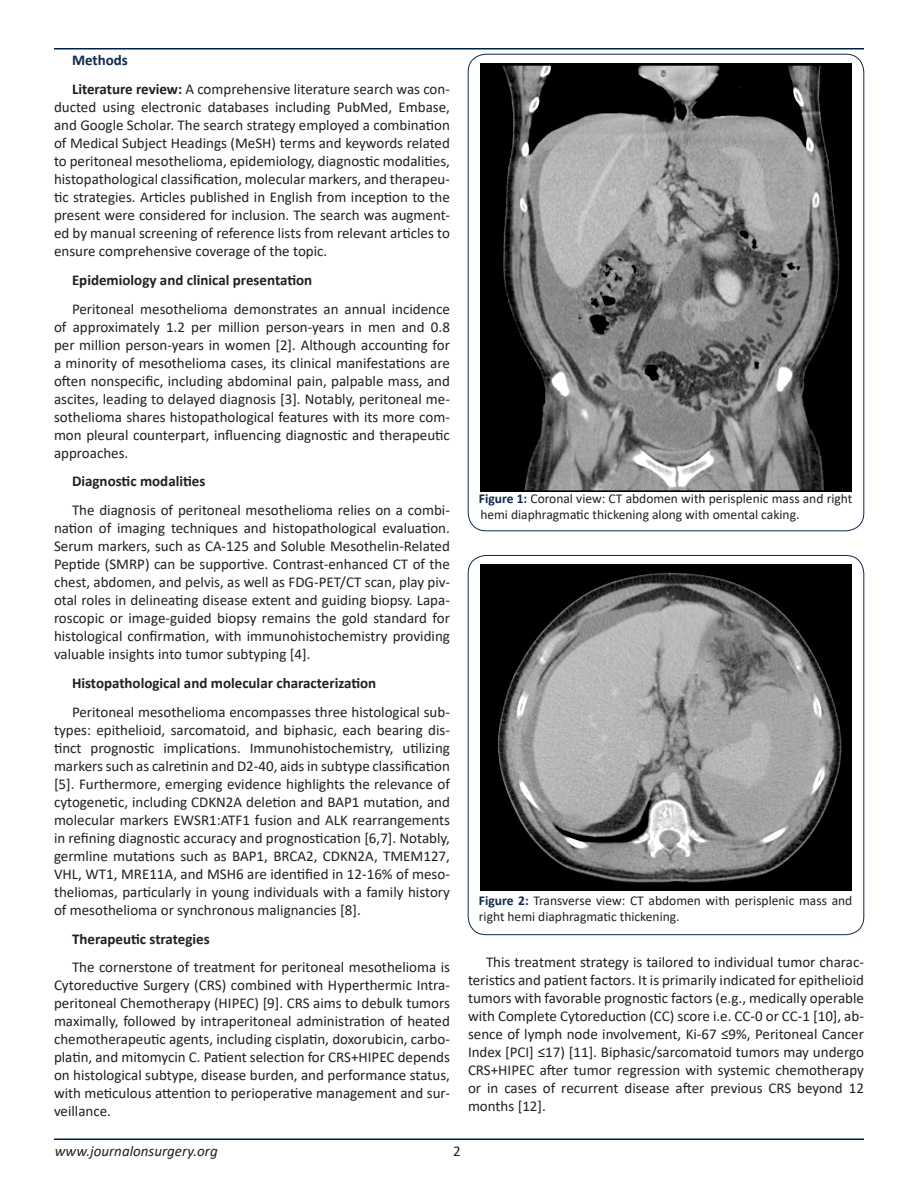
<style>
.page{position:relative;width:918px;height:1188px;background:#fff}
.page>*{position:absolute;margin:0;border:0;box-sizing:border-box;transform-origin:0 0}
.t1{font:15px/18px "Calibri";color:#231f20;text-align:justify}
.t2{font:700 15px "Calibri";color:#231f20}
.t3{font:italic 15px "Calibri";color:#231f20}
.t4{font:700 15px "Calibri";color:#11284e}
.t5{font:13.5px/16.5px "Calibri";color:#231f20}
.s1{font-weight:700}
.s2{font-weight:700;color:#11284e}
</style>
<div class="page">
<hr style="left:54px;top:48px;width:810px;height:2px;background:#002147">
<hr style="left:54px;top:1138px;width:810px;height:2px;background:#002147">
<img style="left:481px;top:63px;width:370px;height:428px">
<img style="left:481px;top:565px;width:370px;height:325px">
<p class="t4" style="left:72px;top:50px;width:57px">Methods</p>
<p class="t1" style="left:54px;top:80px;width:397px;text-indent:18px"><span class="s1">Literature review:</span> A comprehensive literature search was con&shy;ducted using electronic databases including PubMed, Embase, and Google Scholar. The search strategy employed a combination of Medical Subject Headings (MeSH) terms and keywords related to peritoneal mesothelioma, epidemiology, diagnostic modalities, histopathological classification, molecular markers, and therapeu&shy;tic strategies. Articles published in English from inception to the present were considered for inclusion. The search was augment&shy;ed by manual screening of reference lists from relevant articles to ensure comprehensive coverage of the topic.</p>
<p class="t2" style="left:72px;top:269px;width:242px">Epidemiology and clinical presentation</p>
<p class="t1" style="left:54px;top:299px;width:397px;text-indent:18px">Peritoneal mesothelioma demonstrates an annual incidence of approximately 1.2 per million person-years in men and 0.8 per million person-years in women [2]. Although accounting for a minority of mesothelioma cases, its clinical manifestations are often nonspecific, including abdominal pain, palpable mass, and ascites, leading to delayed diagnosis [3]. Notably, peritoneal me&shy;sothelioma shares histopathological features with its more com&shy;mon pleural counterpart, influencing diagnostic and therapeutic approaches.</p>
<p class="t2" style="left:72px;top:471px;width:135px">Diagnostic modalities</p>
<p class="t1" style="left:54px;top:501px;width:398px;text-indent:18px">The diagnosis of peritoneal mesothelioma relies on a combi&shy;nation of imaging techniques and histopathological evaluation.<br>Serum markers, such as CA-125 and Soluble Mesothelin-Related Peptide (SMRP) can be supportive. Contrast-enhanced CT of the chest, abdomen, and pelvis, as well as FDG-PET/CT scan, play piv&shy;otal roles in delineating disease extent and guiding biopsy. Lapa&shy;roscopic or image-guided biopsy remains the gold standard for histological confirmation, with immunohistochemistry providing valuable insights into tumor subtyping [4].</p>
<p class="t2" style="left:72px;top:672px;width:306px">Histopathological and molecular characterization</p>
<p class="t1" style="left:54px;top:702px;width:398px;text-indent:18px">Peritoneal mesothelioma encompasses three histological sub&shy;types: epithelioid, sarcomatoid, and biphasic, each bearing dis&shy;tinct prognostic implications. Immunohistochemistry, utilizing markers such as calretinin and D2-40, aids in subtype classification [5]. Furthermore, emerging evidence highlights the relevance of cytogenetic, including CDKN2A deletion and BAP1 mutation, and molecular markers EWSR1:ATF1 fusion and ALK rearrangements in refining diagnostic accuracy and prognostication [6,7]. Notably, germline mutations such as BAP1, BRCA2, CDKN2A, TMEM127, VHL, WT1, MRE11A, and MSH6 are identified in 12-16% of meso&shy;theliomas, particularly in young individuals with a family history of mesothelioma or synchronous malignancies [8].</p>
<p class="t2" style="left:72px;top:928px;width:139px">Therapeutic strategies</p>
<p class="t1" style="left:54px;top:958px;width:397px;text-indent:18px">The cornerstone of treatment for peritoneal mesothelioma is Cytoreductive Surgery (CRS) combined with Hyperthermic Intra&shy;peritoneal Chemotherapy (HIPEC) [9]. CRS aims to debulk tumors maximally, followed by intraperitoneal administration of heated chemotherapeutic agents, including cisplatin, doxorubicin, carbo&shy;platin, and mitomycin C. Patient selection for CRS+HIPEC depends on histological subtype, disease burden, and performance status, with meticulous attention to perioperative management and sur&shy;veillance.</p>
<p class="t5" style="left:479px;top:489px;width:375px"><span class="s2">Figure 1:</span> Coronal view: CT abdomen with perisplenic mass and right hemi diaphragmatic thickening along with omental caking.</p>
<p class="t5" style="left:479px;top:892px;width:375px"><span class="s2">Figure 2:</span> Transverse view: CT abdomen with perisplenic mass and right hemi diaphragmatic thickening.</p>
<p class="t1" style="left:468px;top:952px;width:398px;text-indent:18px">This treatment strategy is tailored to individual tumor charac&shy;teristics and patient factors. It is primarily indicated for epithelioid tumors with favorable prognostic factors (e.g., medically operable with Complete Cytoreduction (CC) score i.e. CC-0 or CC-1 [10], ab&shy;sence of lymph node involvement, Ki-67 ≤9%, Peritoneal Cancer Index [PCI] ≤17) [11]. Biphasic/sarcomatoid tumors may undergo CRS+HIPEC after tumor regression with systemic chemotherapy or in cases of recurrent disease after previous CRS beyond 12 months [12].</p>
<p class="t3" style="left:55px;top:1140px;width:164px">www.journalonsurgery.org</p>
<p class="t1" style="left:453px;top:1141px;width:9px">2</p>
</div>
